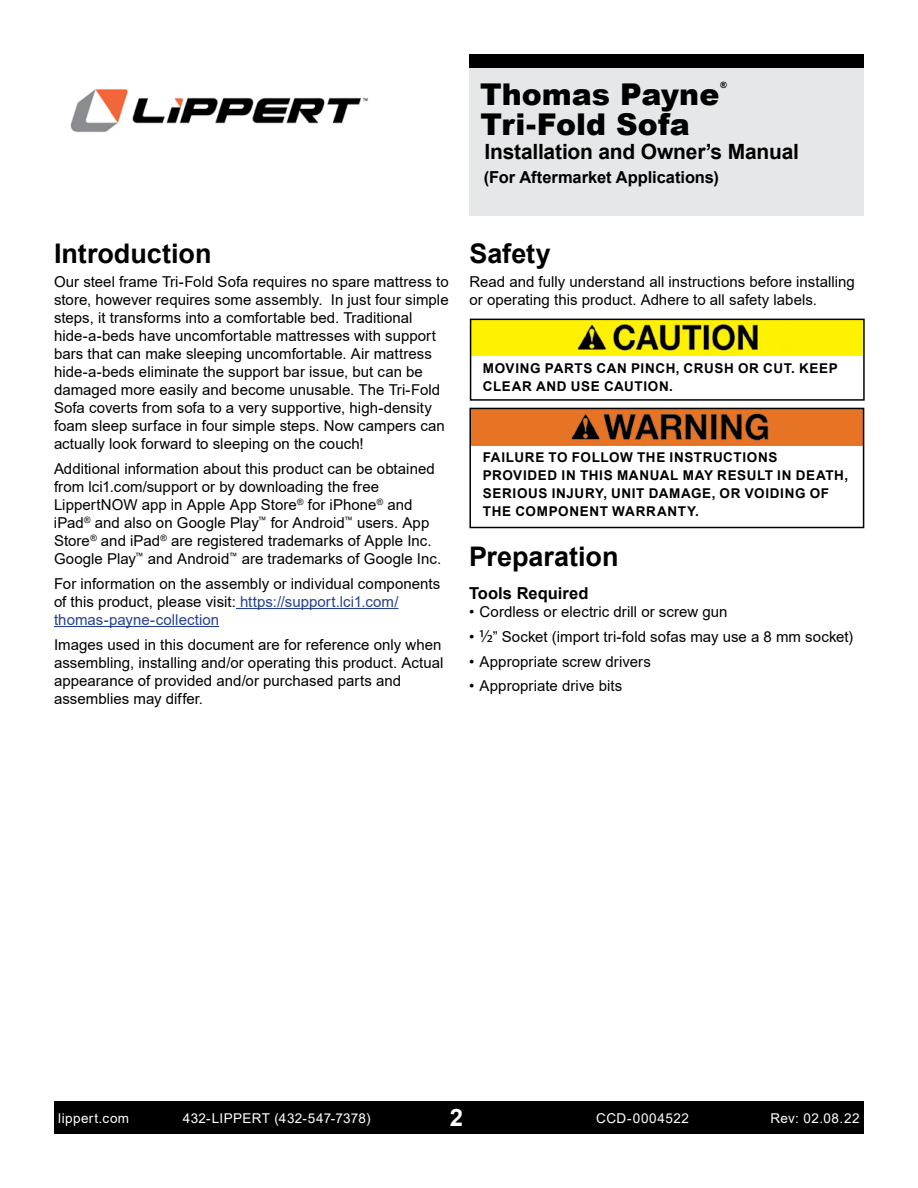
<style>
.page{position:relative;width:918px;height:1188px;background:#fff}
.page>*{position:absolute;margin:0;border:0;box-sizing:border-box;transform-origin:0 0}
.t1{font:900 30px "Arial";color:#000}
.t2{font:700 27px "Arial";color:#000}
.t3{font:700 24px "Arial";color:#fff}
.t4{font:700 21px "Arial";letter-spacing:-.01em;color:#000}
.t5{font:700 16.5px "Arial";letter-spacing:-.005em;color:#000}
.t6{font:15px/18px "Arial";letter-spacing:.005em;color:#000}
.t7{font:700 13.5px/18px "Arial";letter-spacing:.045em;color:#000}
.t8{font:13.5px "Arial";letter-spacing:.035em;color:#fff}
.t9{font:900 8.7px "Arial";color:#000}
.s1{color:#25408f}
.s2{font-family:"Myriad Pro";font-size:18px}
</style>
<div class="page">
<div style="left:54px;top:1102px;width:810px;height:32px;background:#000"></div>
<img style="left:70px;top:89px;width:298px;height:44px">
<div style="left:469px;top:54px;width:395px;height:162px;background:#e6e7e8"></div>
<div style="left:469px;top:54px;width:395px;height:14px;background:#000"></div>
<hr style="left:236px;top:608px;width:163px;height:1px;background:#25408f">
<hr style="left:54px;top:626px;width:165px;height:1px;background:#25408f">
<img style="left:472px;top:411px;width:389px;height:34px">
<div style="left:469px;top:408px;width:395px;height:120px;border:2px solid #000"></div>
<img style="left:473px;top:322px;width:389px;height:34px">
<div style="left:470px;top:319px;width:395px;height:82px;border:2px solid #000"></div>
<h1 class="t1" style="left:480px;top:73px;width:241px">Thomas Payne</h1>
<p class="t9" style="left:720px;top:79px;width:8px">®</p>
<h1 class="t1" style="left:480px;top:103px;width:211px">Tri-Fold Sofa</h1>
<h3 class="t4" style="left:484px;top:137px;width:316px">Installation and Owner’s Manual</h3>
<p class="t5" style="left:484px;top:166px;width:236px">(For Aftermarket Applications)</p>
<h2 class="t2" style="left:54px;top:234px;width:159px">Introduction</h2>
<p class="t6" style="left:54px;top:273px;width:396px">Our steel frame Tri-Fold Sofa requires no spare mattress to store, however requires some assembly. In just four simple steps, it transforms into a comfortable bed. Traditional hide-a-beds have uncomfortable mattresses with support bars that can make sleeping uncomfortable. Air mattress hide-a-beds eliminate the support bar issue, but can be damaged more easily and become unusable. The Tri-Fold Sofa coverts from sofa to a very supportive, high-density foam sleep surface in four simple steps. Now campers can actually look forward to sleeping on the couch!</p>
<p class="t6" style="left:54px;top:460px;width:389px">Additional information about this product can be obtained from lci1.com/support or by downloading the free LippertNOW app in Apple App Store<sup>®</sup> for iPhone<sup>®</sup> and iPad<sup>®</sup> and also on Google Play<sup>™</sup> for Android<sup>™</sup> users. App Store<sup>®</sup> and iPad<sup>®</sup> are registered trademarks of Apple Inc.<br>Google Play<sup>™</sup> and Android<sup>™</sup> are trademarks of Google Inc.</p>
<p class="t6" style="left:54px;top:575px;width:388px">For information on the assembly or individual components of this product, please visit: <span class="s1">https://support.lci1.com/ thomas-payne-collection</span></p>
<p class="t6" style="left:54px;top:635px;width:391px">Images used in this document are for reference only when assembling, installing and/or operating this product. Actual appearance of provided and/or purchased parts and assemblies may differ.</p>
<h2 class="t2" style="left:469px;top:234px;width:83px">Safety</h2>
<p class="t6" style="left:469px;top:273px;width:387px">Read and fully understand all instructions before installing or operating this product. Adhere to all safety labels.</p>
<p class="t7" style="left:483px;top:359px;width:356px">MOVING PARTS CAN PINCH, CRUSH OR CUT. KEEP<br>CLEAR AND USE CAUTION.</p>
<p class="t7" style="left:483px;top:448px;width:367px">FAILURE TO FOLLOW THE INSTRUCTIONS PROVIDED IN THIS MANUAL MAY RESULT IN DEATH, SERIOUS INJURY, UNIT DAMAGE, OR VOIDING OF THE COMPONENT WARRANTY.</p>
<h2 class="t2" style="left:469px;top:538px;width:151px">Preparation</h2>
<p class="t5" style="left:469px;top:582px;width:121px">Tools Required</p>
<p class="t6" style="left:469px;top:603px;width:260px">• Cordless or electric drill or screw gun</p>
<p class="t6" style="left:469px;top:628px;width:386px">• <span class="s2">1/2</span>” Socket (import tri-fold sofas may use a 8 mm socket)</p>
<p class="t6" style="left:469px;top:652px;width:183px">• Appropriate screw drivers</p>
<p class="t6" style="left:469px;top:677px;width:155px">• Appropriate drive bits</p>
<p class="t8" style="left:58px;top:1109px;width:72px">lippert.com</p>
<p class="t8" style="left:183px;top:1109px;width:189px">432-LIPPERT (432-547-7378)</p>
<h3 class="t3" style="left:450px;top:1100px;width:15px">2</h3>
<p class="t8" style="left:770px;top:1109px;width:91px">Rev: 02.08.22</p>
<p class="t8" style="left:596px;top:1109px;width:94px">CCD-0004522</p>
</div>
